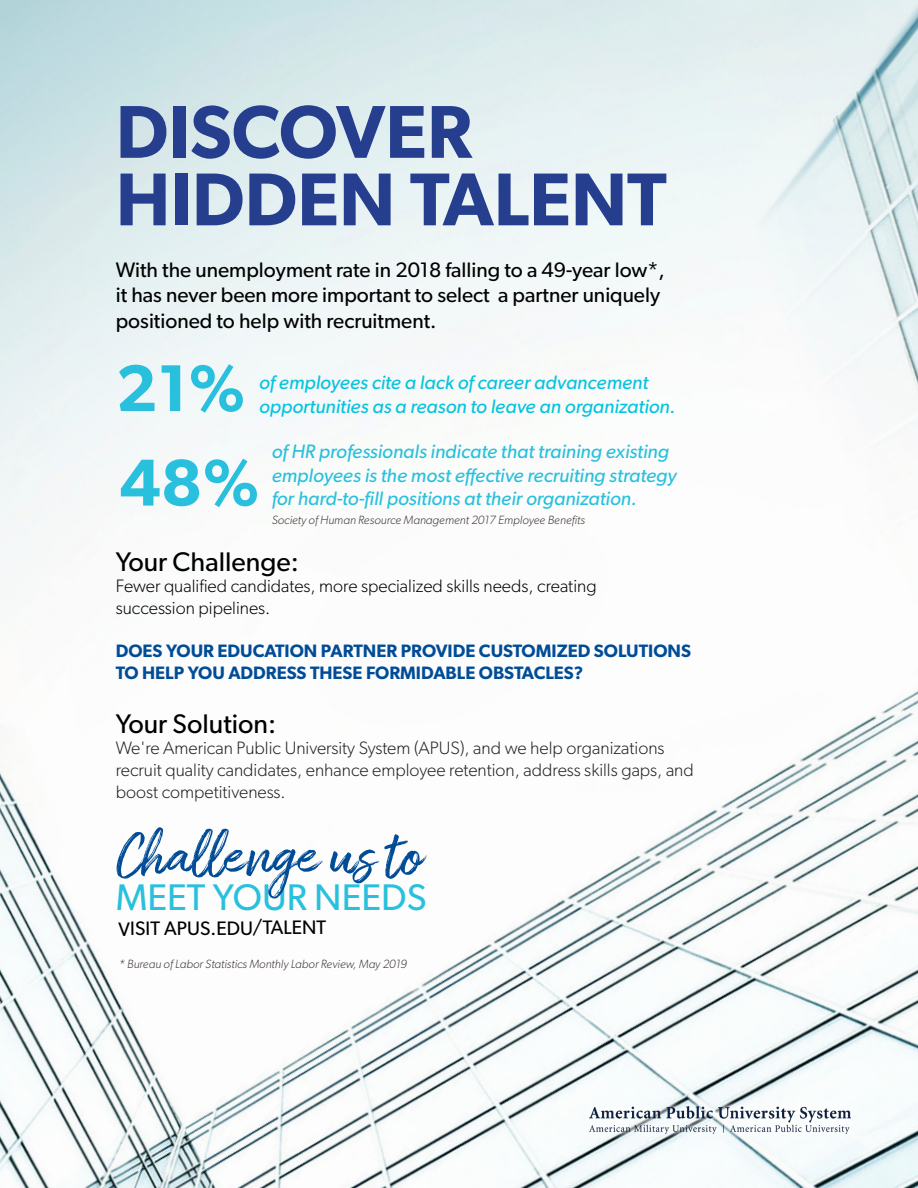
<style>
.page{position:relative;width:918px;height:1188px;background:#fff}
.page>*{position:absolute;margin:0;border:0;box-sizing:border-box;transform-origin:0 0}
.t1{font:600 75px/67.5px "Gibson";color:#253f8e}
.NUMBERS{font:600 66.3px "Gibson";color:#28c0dc}
.CTA{font:61.5px "Amithen";color:#004c97}
.CTA-2{font:37.2px "Gibson";color:#28c0dc}
.Body{font:27px "Gibson";color:#000}
.Subtitle{font:21px/25.2px "Gibson";color:#000}
.Body-2{font:italic 19.5px/23.4px "Gibson";color:#28c0dc}
.Body-3{font:italic 19.5px/23.4px "Gibson";color:#05c3de}
.Body-4{font:19.5px "Gibson";letter-spacing:-.01em;color:#000}
.Body-5{font:300 18px/21.6px "Gibson";color:#231f20}
.Body-6{font:600 18px/21.6px "Gibson";color:#004c97}
.Body-7{font:300 18px/21.6px "Gibson";color:#000}
.Body-8{font:italic 300 12px "Gibson";color:#423a38}
</style>
<div class="page">
<img style="left:0;top:0;width:918px;height:1188px">
<div style="left:581px;top:1097px;width:279px;height:46px;background:#fff;opacity:.75"></div>
<img style="left:590px;top:1106px;width:260px;height:28px">
<p class="t1" style="left:116px;top:96px;width:552px">DISCOVER<br>HIDDEN TALENT</p>
<p class="Subtitle" style="left:116px;top:257px;width:550px">With the unemployment rate in 2018 falling to a 49-year low*, it has never been more important to select a partner uniquely positioned to help with recruitment.</p>
<p class="NUMBERS" style="left:116px;top:349px;width:131px">21%</p>
<p class="Body-3" style="left:259px;top:371px;width:418px">of employees cite a lack of career advancement opportunities as a reason to leave an organization.</p>
<p class="Body-2" style="left:272px;top:440px;width:406px">of HR professionals indicate that training existing employees is the most effective recruiting strategy for hard-to-fill positions at their organization.</p>
<p class="NUMBERS" style="left:119px;top:443px;width:142px">48%</p>
<p class="Body-8" style="left:272px;top:513px;width:315px">Society of Human Resource Management 2017 Employee Benefits</p>
<p class="Body" style="left:116px;top:545px;width:185px">Your Challenge:</p>
<p class="Body-7" style="left:116px;top:575px;width:482px">Fewer qualified candidates, more specialized skills needs, creating succession pipelines.</p>
<p class="Body-6" style="left:116px;top:640px;width:577px">DOES YOUR EDUCATION PARTNER PROVIDE CUSTOMIZED SOLUTIONS<br>TO HELP YOU ADDRESS THESE FORMIDABLE OBSTACLES?</p>
<p class="Body" style="left:116px;top:707px;width:162px">Your Solution:</p>
<p class="Body-5" style="left:116px;top:737px;width:580px">We're American Public University System (APUS), and we help organizations recruit quality candidates, enhance employee retention, address skills gaps, and boost competitiveness.</p>
<p class="CTA" style="left:117px;top:818px;width:306px">Challenge us to</p>
<p class="Body-4" style="left:119px;top:916px;width:209px">VISIT APUS.EDU/TALENT</p>
<p class="Body-8" style="left:119px;top:957px;width:290px">* Bureau of Labor Statistics Monthly Labor Review, May 2019</p>
<p class="CTA-2" style="left:116px;top:875px;width:312px">MEET YOUR NEEDS</p>
</div>
